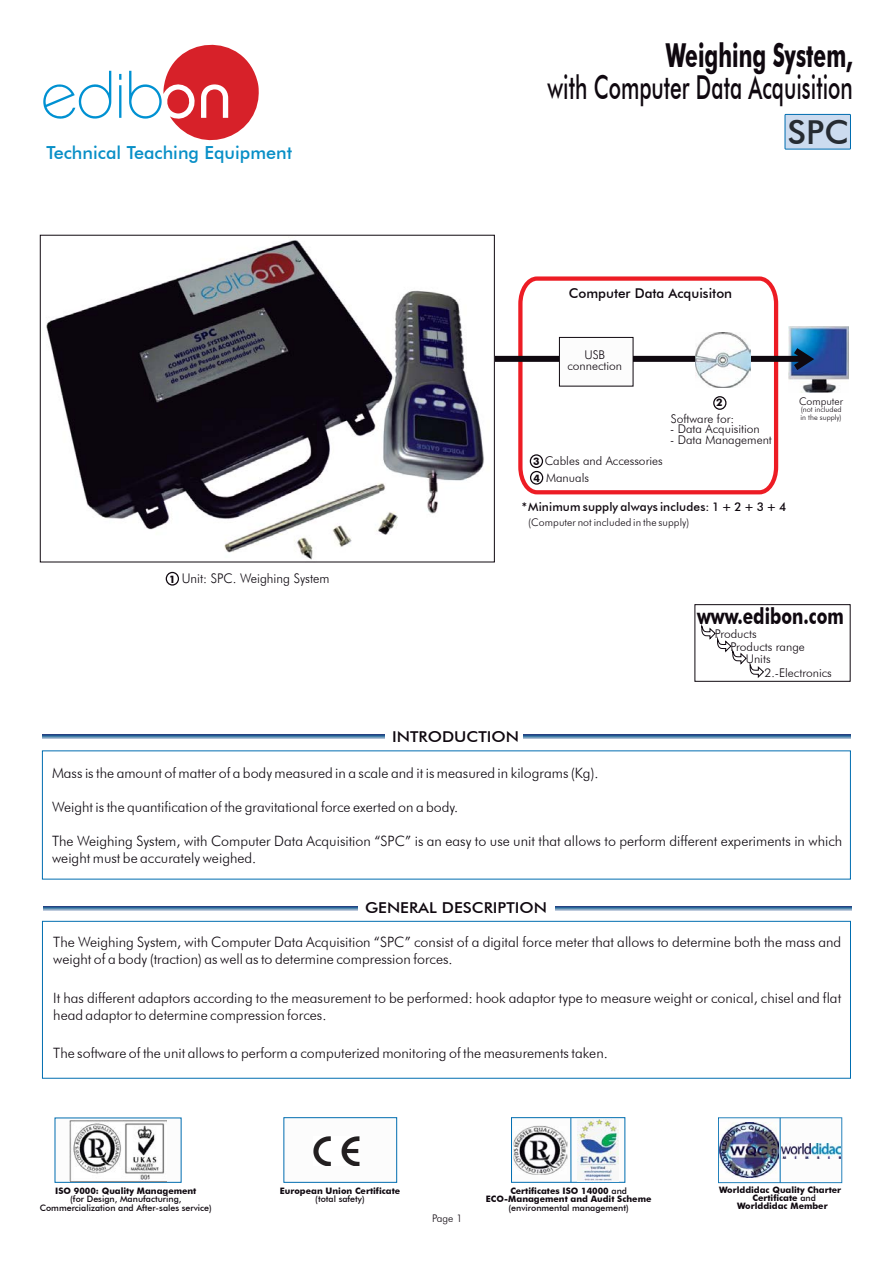
<style>
.page{position:relative;width:893px;height:1263px;background:#fff}
.page>*{position:absolute;margin:0;border:0;box-sizing:border-box;transform-origin:0 0}
.t1{font:500 33px "Futura BT";color:#0f080f;scale:.63 1}
.t2{font:700 33px "Futura BT";color:#0f080f;scale:.63 1}
.t3{font:500 33px "Futura BT";color:#262b32}
.t4{font:700 22.5px "Futura BT";color:#0f080f;scale:.77 1}
.t5{font:500 18px "Futura BT";color:#088fc7}
.t6{font:500 15px "Futura BT";color:#0f080f;scale:1.1 1}
.t7{font:300 14.25px/17.1px "Futura BT";color:#0f080f}
.t8{font:300 14.25px/17.1px "Futura BT";color:#0d080f}
.t9{font:500 13.5px "Futura BT";color:#0f080f}
.t10{font:300 13.35px "Futura BT";color:#0d080f;scale:.96 1}
.t11{font:300 12px/10.8px "Futura BT";color:#0f080f;text-align:center}
.t12{font:500 12px "Futura BT";letter-spacing:.01em;color:#0f080f}
.t13{font:300 10.5px "Futura BT";letter-spacing:.01em;color:#0f080f}
.t14{font:700 10.35px/16.5px "Futura BT";color:#0f080f}
.t15{font:700 8.85px/8.6px "Futura BT";color:#0f080f;text-align:center}
.t16{font:500 8.85px/8.6px "Futura BT";color:#0f080f;text-align:center}
.t17{font:300 7.5px/7.2px "Futura BT";color:#0f080f}
.s1{font-weight:700;font-size:10.35px;color:#0f080f}
.s2{font-weight:500}
</style>
<div class="page">
<svg style="left:43px;top:71px;width:68px;height:48px"></svg>
<svg style="left:119px;top:74px;width:2px;height:44px"></svg>
<svg style="left:129px;top:44px;width:130px;height:97px"></svg>
<div style="left:55px;top:1118px;width:127px;height:65px;border:1px solid #006db0"></div>
<img style="left:69px;top:1120px;width:97px;height:61px">
<div style="left:283px;top:1117px;width:114px;height:66px;border:1px solid #006db0"></div>
<img style="left:313px;top:1136px;width:47px;height:30px">
<div style="left:511px;top:1117px;width:114px;height:66px;border:1px solid #006db0"></div>
<img style="left:513px;top:1126px;width:54px;height:49px">
<hr style="left:570px;top:1118px;width:1px;height:64px;background:#006db0">
<img style="left:578px;top:1119px;width:41px;height:62px">
<svg style="left:718px;top:1117px;width:124px;height:66px"></svg>
<img style="left:720px;top:1123px;width:59px;height:54px">
<hr style="left:780px;top:1118px;width:1px;height:65px;background:#006db0">
<img style="left:782px;top:1144px;width:58px;height:14px">
<div style="left:785px;top:114px;width:65px;height:35px;background:#ccdbef"></div>
<div style="left:784px;top:114px;width:67px;height:36px;border:1px solid #006db0"></div>
<div style="left:694px;top:604px;width:156px;height:78px;border:1px solid #0f080f"></div>
<svg style="left:701px;top:623px;width:63px;height:55px"></svg>
<svg style="left:43px;top:734px;width:342px;height:5px;background:#577ea9"></svg>
<svg style="left:523px;top:735px;width:327px;height:4px"></svg>
<div style="left:42px;top:921px;width:809px;height:157px;border:1px solid #006db0"></div>
<svg style="left:43px;top:906px;width:314px;height:4px"></svg>
<svg style="left:555px;top:906px;width:296px;height:4px"></svg>
<img style="left:789px;top:326px;width:60px;height:66px">
<svg style="left:518px;top:276px;width:261px;height:219px"></svg>
<svg style="left:494px;top:348px;width:320px;height:22px"></svg>
<img style="left:695px;top:332px;width:56px;height:56px">
<div style="left:166px;top:572px;width:13px;height:14px;border:1px solid #0f080f;border-radius:50%"></div>
<div style="left:559px;top:337px;width:74px;height:49px;background:#fcfcfc"></div>
<div style="left:559px;top:337px;width:74px;height:49px;border:1px solid #0f080f"></div>
<div style="left:530px;top:454px;width:13px;height:14px;border:1px solid #0f080f;border-radius:50%"></div>
<div style="left:530px;top:471px;width:13px;height:14px;border:1px solid #0f080f;border-radius:50%"></div>
<div style="left:713px;top:396px;width:13px;height:14px;border:1px solid #0f080f;border-radius:50%"></div>
<img style="left:46px;top:240px;width:438px;height:320px">
<p class="t5" style="left:46px;top:142px;width:247px">Technical Teaching Equipment</p>
<p class="t10" style="left:169px;top:570px;width:169px"><span class="s1">1</span> Unit: SPC. Weighing System</p>
<h1 class="t2" style="left:666px;top:35px;width:298px">Weighing System,</h1>
<h1 class="t1" style="left:547px;top:67px;width:486px">with Computer Data Acquisition</h1>
<h1 class="t3" style="left:787px;top:112px;width:63px">SPC</h1>
<p class="t9" style="left:569px;top:285px;width:165px">Computer Data Acquisiton</p>
<p class="t11" style="left:567px;top:349px;width:56px">USB connection</p>
<p class="t14" style="left:716px;top:394px;width:8px">2</p>
<p class="t11" style="left:670px;top:423px;width:91px">- Data Acquisition</p>
<p class="t11" style="left:670px;top:434px;width:103px">- Data Management</p>
<p class="t11" style="left:671px;top:413px;width:65px">Software for:</p>
<p class="t13" style="left:799px;top:395px;width:45px">Computer</p>
<p class="t17" style="left:800px;top:406px;width:43px">(not included in the supply)</p>
<p class="t11" style="left:545px;top:455px;width:120px">Cables and Accessories</p>
<p class="t12" style="left:522px;top:500px;width:266px">* Minimum supply always includes: 1 + 2 + 3 + 4</p>
<p class="t13" style="left:528px;top:516px;width:163px">(Computer not included in the supply)</p>
<p class="t14" style="left:533px;top:453px;width:8px">3<br>4</p>
<p class="t11" style="left:546px;top:472px;width:44px">Manuals</p>
<h2 class="t4" style="left:697px;top:603px;width:192px">www.edibon.com</h2>
<p class="t11" style="left:715px;top:628px;width:43px">Products</p>
<p class="t11" style="left:730px;top:641px;width:76px">Products range</p>
<p class="t11" style="left:746px;top:653px;width:26px">Units</p>
<p class="t11" style="left:764px;top:667px;width:69px">2.-Electronics</p>
<p class="t6" style="left:392px;top:727px;width:117px">INTRODUCTION</p>
<p class="t8" style="left:52px;top:764px;width:548px">Mass is the amount of matter of a body measured in a scale and it is measured in kilograms (Kg).</p>
<p class="t8" style="left:52px;top:798px;width:408px">Weight is the quantification of the gravitational force exerted on a body.</p>
<p class="t8" style="left:52px;top:832px;width:792px">The Weighing System, with Computer Data Acquisition “SPC” is an easy to use unit that allows to perform different experiments in which weight must be accurately weighed.</p>
<p class="t6" style="left:365px;top:899px;width:167px">GENERAL DESCRIPTION</p>
<p class="t7" style="left:53px;top:933px;width:789px">The Weighing System, with Computer Data Acquisition “SPC” consist of a digital force meter that allows to determine both the mass and weight of a body (traction) as well as to determine compression forces.</p>
<p class="t7" style="left:53px;top:989px;width:789px">It has different adaptors according to the measurement to be performed: hook adaptor type to measure weight or conical, chisel and flat head adaptor to determine compression forces.</p>
<p class="t7" style="left:53px;top:1045px;width:556px">The software of the unit allows to perform a computerized monitoring of the measurements taken.</p>
<p class="t15" style="left:280px;top:1186px;width:122px">European Union Certificate</p>
<p class="t16" style="left:315px;top:1195px;width:51px">(total safety)</p>
<p class="t15" style="left:55px;top:1187px;width:143px">ISO 9000: Quality Management</p>
<p class="t16" style="left:40px;top:1195px;width:174px">(for Design, Manufacturing,<br>Commercialization and After-sales service)</p>
<p class="t15" style="left:486px;top:1186px;width:167px">Certificates ISO 14000 <span class="s2">and<br></span>ECO-Management and Audit Scheme</p>
<p class="t16" style="left:509px;top:1203px;width:122px">(environmental management)</p>
<p class="t13" style="left:432px;top:1212px;width:32px">Page 1</p>
<p class="t15" style="left:719px;top:1185px;width:124px">Worlddidac Quality Charter</p>
<p class="t15" style="left:752px;top:1194px;width:65px">Certificate <span class="s2">and</span></p>
<p class="t15" style="left:737px;top:1202px;width:92px">Worlddidac Member</p>
</div>
